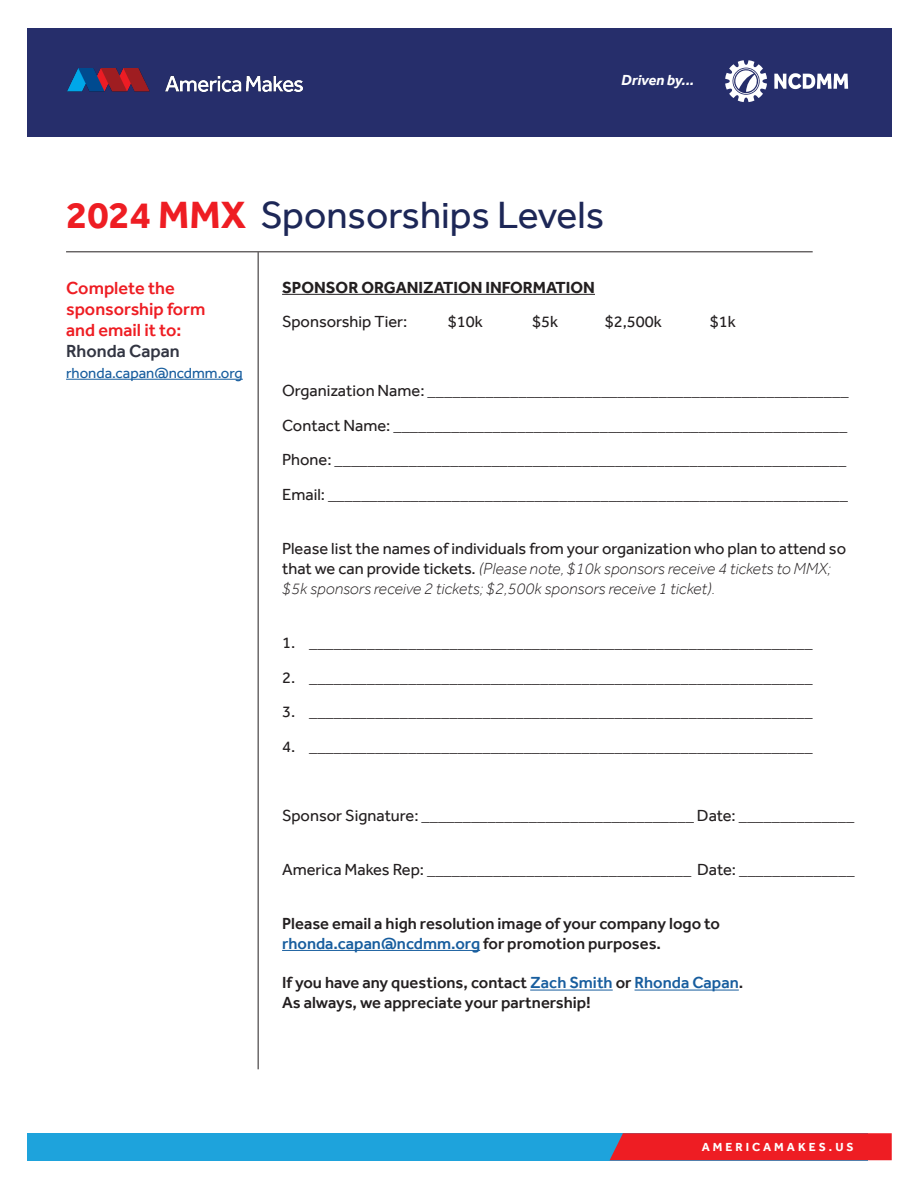
<style>
.page{position:relative;width:919px;height:1189px;background:#fff}
.page>*{position:absolute;margin:0;border:0;box-sizing:border-box;transform-origin:0 0}
.t1{font:39px "Effra";color:#1d2757}
.t2{font:500 18px "Effra";color:#ee1d23}
.t3{font:500 18px "Effra";color:#323542}
.Paragraph_Style_5{font:16.5px "Effra";color:#231f20}
.Paragraph_Style_5-2{font:italic 300 16.5px/19.8px "Effra";color:#231f20}
.Paragraph_Style_5-3{font:500 16.5px/19.8px "Effra";color:#231f20}
.Paragraph_Style_5-4{font:700 16.5px "Effra";color:#231f20}
.t4{font:15px "Effra";color:#175d9e}
.t5{font:italic 700 15px "Effra";letter-spacing:-.005em;color:#fff}
.t6{font:700 12px "Effra";letter-spacing:.25em;color:#fff}
.s1{font-weight:700;color:#ee1d23}
.s2{font-weight:400;font-style:normal}
.s3{color:#175d9e}
</style>
<div class="page">
<div style="left:27px;top:1133px;width:840px;height:27px;background:#1ea3dc"></div>
<div style="left:609px;top:1133px;width:282px;height:27px;background:#ee1d23"></div>
<div style="left:27px;top:29px;width:864px;height:108px;background:#262e6b"></div>
<img style="left:68px;top:68px;width:235px;height:23px">
<svg style="left:774px;top:73px;width:74px;height:16px"></svg>
<svg style="left:725px;top:60px;width:42px;height:42px"></svg>
<hr style="left:258px;top:252px;width:1px;height:817px;background:#231f20">
<hr style="left:282px;top:294px;width:313px;height:1px;background:#231f20">
<hr style="left:282px;top:950px;width:198px;height:1px;background:#175d9e">
<hr style="left:530px;top:989px;width:82px;height:1px;background:#175d9e">
<hr style="left:634px;top:989px;width:104px;height:1px;background:#175d9e">
<hr style="left:66px;top:379px;width:177px;height:1px;background:#175d9e">
<hr style="left:66px;top:251px;width:746px;height:1px;background:#231f20">
<p class="t5" style="left:621px;top:71px;width:74px">Driven by...</p>
<p class="t1" style="left:66px;top:192px;width:539px"><span class="s1">2024 MMX</span> Sponsorships Levels</p>
<p class="t2" style="left:66px;top:277px;width:110px">Complete the</p>
<p class="t2" style="left:66px;top:298px;width:141px">sponsorship form</p>
<p class="t2" style="left:66px;top:319px;width:117px">and email it to:</p>
<p class="t3" style="left:66px;top:340px;width:115px">Rhonda Capan</p>
<p class="t4" style="left:66px;top:364px;width:178px">rhonda.capan@ncdmm.org</p>
<p class="Paragraph_Style_5-4" style="left:282px;top:277px;width:314px">SPONSOR ORGANIZATION INFORMATION</p>
<p class="Paragraph_Style_5" style="left:282px;top:312px;width:127px">Sponsorship Tier:</p>
<p class="Paragraph_Style_5" style="left:448px;top:312px;width:37px">$10k</p>
<p class="Paragraph_Style_5" style="left:532px;top:312px;width:28px">$5k</p>
<p class="Paragraph_Style_5" style="left:604px;top:312px;width:59px">$2,500k</p>
<p class="Paragraph_Style_5" style="left:709px;top:312px;width:28px">$1k</p>
<p class="Paragraph_Style_5" style="left:282px;top:381px;width:568px">Organization Name: ___________________________________________________</p>
<p class="Paragraph_Style_5" style="left:282px;top:415px;width:567px">Contact Name: _______________________________________________________</p>
<p class="Paragraph_Style_5" style="left:282px;top:450px;width:565px">Phone: ______________________________________________________________</p>
<p class="Paragraph_Style_5" style="left:282px;top:484px;width:567px">Email: _______________________________________________________________</p>
<p class="Paragraph_Style_5-2" style="left:282px;top:538px;width:565px"><span class="s2">Please list the names of individuals from your organization who plan to attend so that we can provide tickets.</span> (Please note, $10k sponsors receive 4 tickets to MMX; $5k sponsors receive 2 tickets; $2,500k sponsors receive 1 ticket).</p>
<p class="Paragraph_Style_5" style="left:282px;top:632px;width:532px">1. _____________________________________________________________</p>
<p class="Paragraph_Style_5" style="left:282px;top:667px;width:532px">2. _____________________________________________________________</p>
<p class="Paragraph_Style_5" style="left:282px;top:701px;width:532px">3. _____________________________________________________________</p>
<p class="Paragraph_Style_5" style="left:282px;top:736px;width:532px">4. _____________________________________________________________</p>
<p class="Paragraph_Style_5" style="left:282px;top:805px;width:573px">Sponsor Signature: _________________________________ Date: ______________</p>
<p class="Paragraph_Style_5" style="left:282px;top:859px;width:574px">America Makes Rep: ________________________________ Date: ______________</p>
<p class="Paragraph_Style_5-3" style="left:282px;top:913px;width:439px">Please email a high resolution image of your company logo to <span class="s3">rhonda.capan@ncdmm.org</span> for promotion purposes.</p>
<p class="Paragraph_Style_5-3" style="left:282px;top:972px;width:462px">If you have any questions, contact <span class="s3">Zach Smith</span> or <span class="s3">Rhonda Capan</span>.</p>
<p class="Paragraph_Style_5-3" style="left:282px;top:992px;width:310px">As always, we appreciate your partnership!</p>
<p class="t6" style="left:701px;top:1139px;width:153px">AMERICAMAKES.US</p>
</div>
